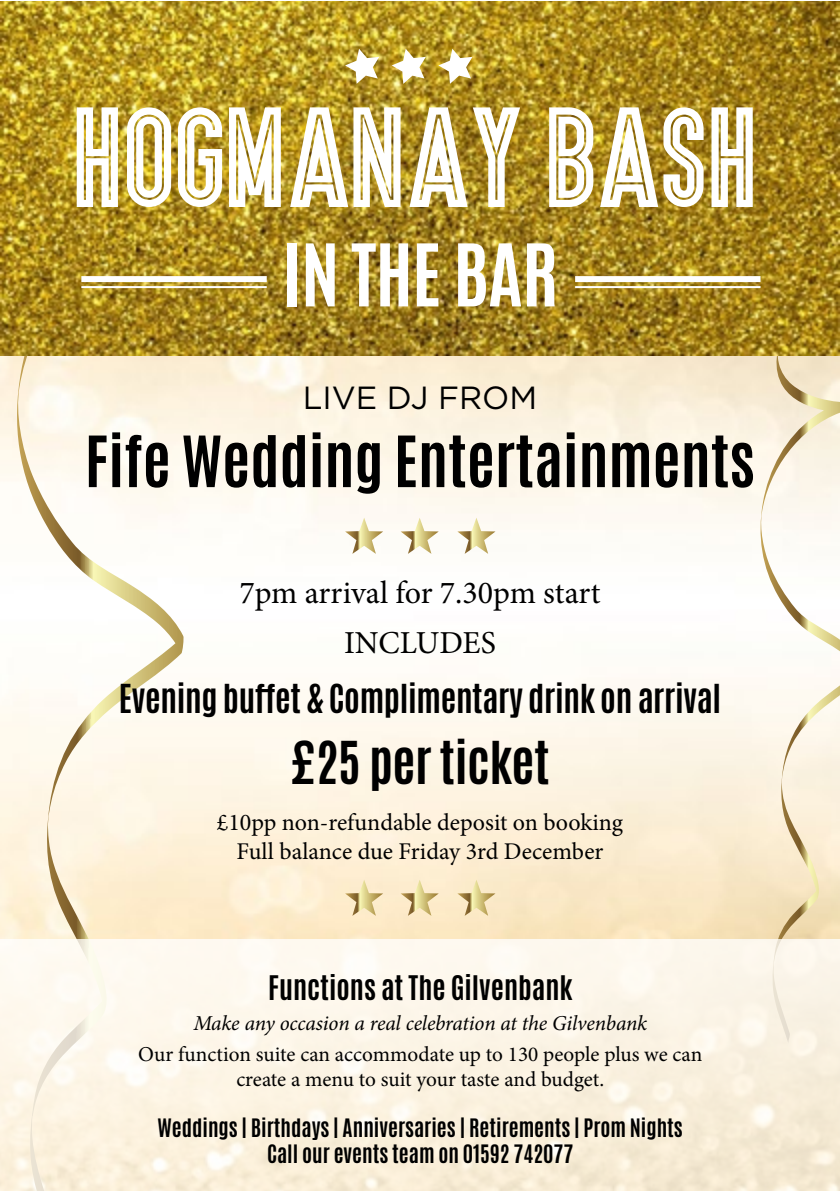
<style>
.page{position:relative;width:840px;height:1191px;background:#fff}
.page>*{position:absolute;margin:0;border:0;box-sizing:border-box;transform-origin:0 0}
.t1{font:117.4px "Ariq";letter-spacing:-.01em;color:#fff}
.t2{font:700 73.4px "Antonio";letter-spacing:-.01em;color:#fff}
.t3{font:700 60px "Antonio";color:#000}
.t4{font:700 49.4px "Antonio";letter-spacing:-.01em;color:#000}
.t5{font:700 33.4px "Antonio";letter-spacing:-.01em;color:#000}
.t6{font:32px/49.8px "Minion Pro";color:#000;text-align:center}
.t7{font:32px "Gotham";color:#000}
.t8{font:700 28.2px "Antonio";color:#000}
.t9{font:24px/28.8px "Minion Pro";color:#000;text-align:center}
.t10{font:21.2px/25.4px "Minion Pro";letter-spacing:-.005em;color:#000;text-align:center}
.t11{font:700 21.2px/25.4px "Antonio";color:#000;text-align:center}
.t12{font:italic 21.2px "Minion Pro";letter-spacing:-.01em;color:#000}
</style>
<div class="page">
<svg style="left:12px;top:356px;width:212px;height:584px"></svg>
<svg style="left:756px;top:356px;width:83px;height:584px"></svg>
<img style="left:0;top:1px;width:839px;height:355px">
<svg style="left:400px;top:517px;width:38px;height:37px"></svg>
<svg style="left:345px;top:517px;width:38px;height:37px"></svg>
<svg style="left:457px;top:517px;width:38px;height:37px"></svg>
<hr style="left:81px;top:286px;width:185px;height:2px;background:#fff">
<div style="left:81px;top:276px;width:185px;height:6px;background:#fff"></div>
<hr style="left:574px;top:286px;width:186px;height:2px;background:#fff">
<div style="left:574px;top:276px;width:186px;height:6px;background:#fff"></div>
<svg style="left:345px;top:49px;width:34px;height:35px"></svg>
<svg style="left:391px;top:49px;width:34px;height:35px"></svg>
<svg style="left:438px;top:49px;width:34px;height:35px"></svg>
<svg style="left:0;top:940px;width:839px;height:251px;fill:#fcf4e4"></svg>
<svg style="left:400px;top:879px;width:38px;height:37px"></svg>
<svg style="left:345px;top:879px;width:38px;height:37px"></svg>
<svg style="left:457px;top:879px;width:38px;height:37px"></svg>
<h1 class="t1" style="left:77px;top:91px;width:687px">HOGMANAY BASH</h1>
<h2 class="t2" style="left:282px;top:219px;width:278px">IN THE BAR</h2>
<h3 class="t7" style="left:302px;top:380px;width:236px">LIVE DJ FROM</h3>
<h3 class="t3" style="left:85px;top:416px;width:671px">Fife Wedding Entertainments</h3>
<h3 class="t6" style="left:239px;top:568px;width:362px">7pm arrival for 7.30pm start<br>INCLUDES</h3>
<h3 class="t5" style="left:119px;top:674px;width:603px">Evening buffet &amp; Complimentary drink on arrival</h3>
<h3 class="t4" style="left:290px;top:725px;width:260px">£25 per ticket</h3>
<p class="t9" style="left:217px;top:808px;width:407px">£10pp non-refundable deposit on booking<br>Full balance due Friday 3rd December</p>
<h3 class="t8" style="left:268px;top:966px;width:306px">Functions at The Gilvenbank</h3>
<p class="t12" style="left:193px;top:1009px;width:455px">Make any occasion a real celebration at the Gilvenbank</p>
<p class="t10" style="left:138px;top:1041px;width:565px">Our function suite can accommodate up to 130 people plus we can create a menu to suit your taste and budget.</p>
<p class="t11" style="left:157px;top:1115px;width:526px">Weddings | Birthdays | Anniversaries | Retirements | Prom Nights<br>Call our events team on 01592 742077</p>
</div>
